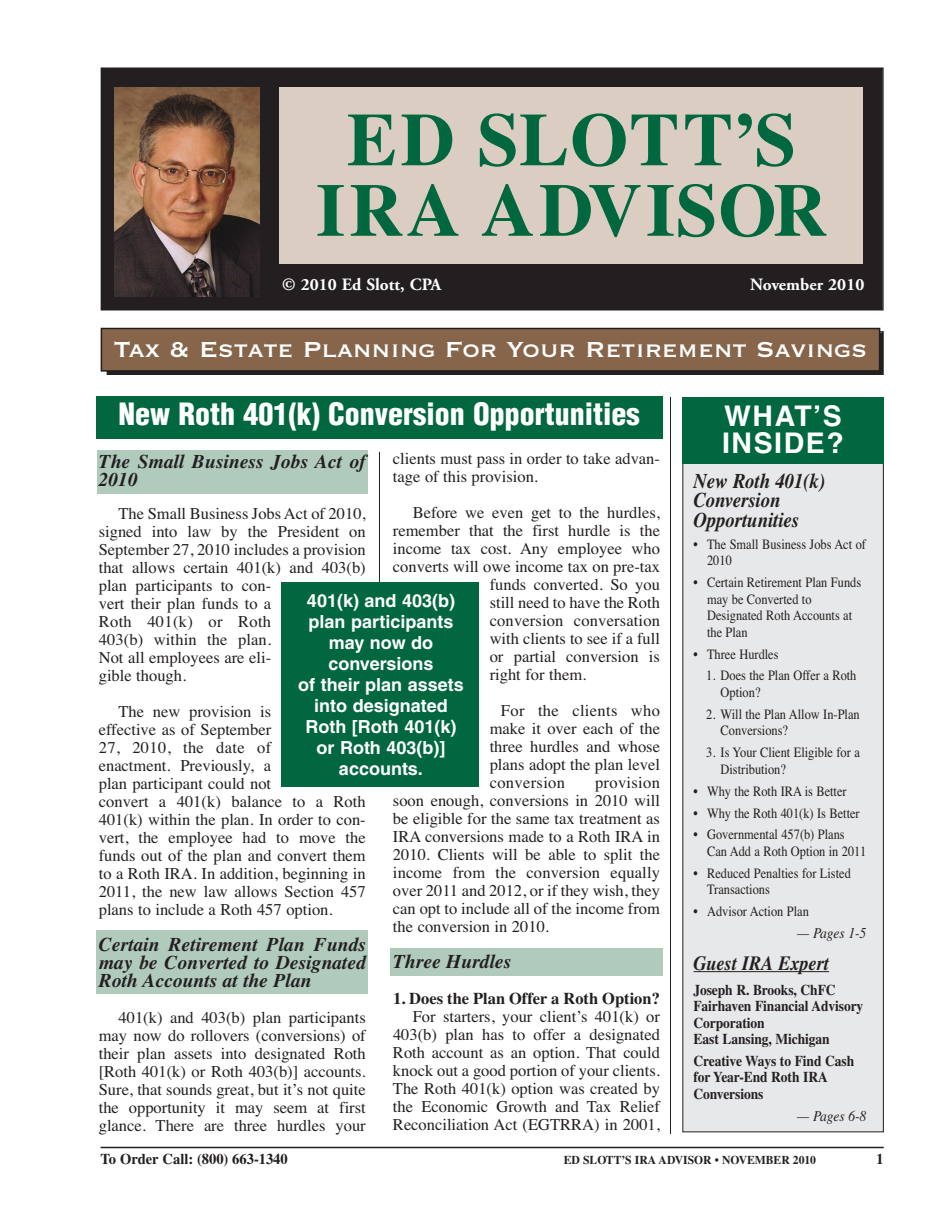
<style>
.page{position:relative;width:945px;height:1215px;background:#fff}
.page>*{position:absolute;margin:0;border:0;box-sizing:border-box;transform-origin:0 0}
.t1{font:700 75px/70.5px "Times";letter-spacing:.015em;color:#00673e;text-align:center}
.t2{font:900 condensed 30px "Helvetica";color:#fff}
.t3{font:28.5px "Copperplate Thirty One BC";letter-spacing:-.005em;color:#fff}
.t4{font:700 28.5px/27px "Helvetica";letter-spacing:.055em;color:#fff}
.t5{font:italic 700 21px/19.5px "Times";letter-spacing:-.005em;color:#231f20;scale:.9 1}
.t6{font:italic 700 20.25px "Times";color:#231f20;scale:.9 1}
.t7{font:19.5px/18px "Times Bold Italic TT";color:#231f20}
.t8{font:700 18px/21px "Helvetica";color:#fff;text-align:center}
.t9{font:700 17.25px "Adobe Garamond";letter-spacing:.005em;color:#fff}
.t10{font:16.5px/18px "Times";color:#231f20;text-align:justify}
.t11{font:16.5px "Times Bold TT";color:#231f20}
.t12{font:700 15px/16.5px "Times";letter-spacing:-.005em;color:#231f20;scale:.9 1}
.t13{font:700 15px "Times";letter-spacing:-.005em;color:#231f20}
.t14{font:italic 15px "Times";letter-spacing:-.01em;color:#231f20;scale:.9 1}
.t15{font:14.25px/16.5px "Times";color:#231f20;scale:.87 1}
.t16{font:700 12px "Times";letter-spacing:-.005em;color:#231f20}
</style>
<div class="page">
<div style="left:390px;top:949px;width:273px;height:27px;background:#b0cabc"></div>
<div style="left:97px;top:931px;width:271px;height:63px;background:#b0cabc"></div>
<div style="left:97px;top:450px;width:270px;height:44px;background:#b0cabc"></div>
<div style="left:683px;top:403px;width:200px;height:729px;background:#e7e8e9"></div>
<div style="left:682px;top:403px;width:202px;height:729px;border:1px solid #231f20"></div>
<hr style="left:670px;top:397px;width:1px;height:737px;background:#231f20">
<hr style="left:101px;top:1147px;width:783px;height:1px;background:#231f20">
<div style="left:102px;top:69px;width:780px;height:240px;background:#231f20"></div>
<div style="left:101px;top:68px;width:783px;height:242px;border:2px solid #231f20"></div>
<div style="left:280px;top:88px;width:583px;height:176px;background:#dbcdc1"></div>
<img style="left:114px;top:88px;width:145px;height:209px">
<div style="left:107px;top:331px;width:777px;height:44px;border:2px solid #231f20"></div>
<div style="left:101px;top:328px;width:779px;height:43px;background:#86654b"></div>
<div style="left:101px;top:328px;width:779px;height:44px;border:2px solid #231f20"></div>
<div style="left:682px;top:397px;width:202px;height:67px;background:#00673e"></div>
<hr style="left:694px;top:971px;width:135px;height:1px;background:#231f20">
<hr style="left:379px;top:452px;width:1px;height:322px;background:#231f20">
<div style="left:96px;top:396px;width:566px;height:43px;background:#00673e"></div>
<div style="left:282px;top:582px;width:197px;height:205px;background:#00673e"></div>
<h1 class="t1" style="left:316px;top:112px;width:513px">ED SLOTT’S<br>IRA ADVISOR</h1>
<p class="t9" style="left:282px;top:278px;width:161px">© 2010 Ed Slott, CPA</p>
<p class="t9" style="left:750px;top:278px;width:116px">November 2010</p>
<h3 class="t3" style="left:114px;top:331px;width:755px">Tax &amp; Estate Planning For Your Retirement Savings</h3>
<h2 class="t2" style="left:119px;top:397px;width:523px">New Roth 401(k) Conversion Opportunities</h2>
<p class="t7" style="left:99px;top:452px;width:269px">The Small Business Jobs Act of<br>2010</p>
<p class="t10" style="left:99px;top:504px;width:269px;text-align:left;text-indent:20px">The Small Business Jobs Act of 2010, signed into law by the President on<br>September 27, 2010 includes a provision that allows certain 401(k) and 403(b) plan participants to con-<br>vert their plan funds to a<br>Roth 401(k) or Roth<br>403(b) within the plan.<br>Not all employees are eli-<br>gible though.</p>
<p class="t10" style="left:99px;top:702px;width:269px;text-align:left;text-indent:20px">The new provision is<br>effective as of September<br>27, 2010, the date of<br>enactment. Previously, a<br>plan participant could not<br>convert a 401(k) balance to a Roth<br>401(k) within the plan. In order to con&shy;vert, the employee had to move the funds out of the plan and convert them to a Roth IRA. In addition, beginning in<br>2011, the new law allows Section 457 plans to include a Roth 457 option.</p>
<p class="t7" style="left:99px;top:935px;width:269px;text-align:justify">Certain Retirement Plan Funds may be Converted to Designated Roth Accounts at the Plan</p>
<p class="t10" style="left:99px;top:1008px;width:269px;text-indent:20px">401(k) and 403(b) plan participants may now do rollovers (conversions) of their plan assets into designated Roth [Roth 401(k) or Roth 403(b)] accounts.<br>Sure, that sounds great, but it’s not quite the opportunity it may seem at first glance. There are three hurdles your</p>
<p class="t10" style="left:393px;top:449px;width:269px">clients must pass in order to take advan&shy;tage of this provision.</p>
<p class="t10" style="left:413px;top:503px;width:249px">Before we even get to the hurdles,</p>
<p class="t10" style="left:393px;top:521px;width:269px">remember that the first hurdle is the</p>
<p class="t10" style="left:393px;top:539px;width:269px">income tax cost. Any employee who</p>
<p class="t10" style="left:393px;top:557px;width:268px">converts will owe income tax on pre-tax</p>
<p class="t10" style="left:490px;top:575px;width:172px">funds converted. So you</p>
<p class="t10" style="left:490px;top:593px;width:172px">still need to have the Roth</p>
<p class="t10" style="left:490px;top:611px;width:172px">conversion conversation</p>
<p class="t10" style="left:490px;top:629px;width:172px">with clients to see if a full</p>
<p class="t10" style="left:490px;top:647px;width:172px">or partial conversion is</p>
<p class="t10" style="left:490px;top:665px;width:98px">right for them.</p>
<p class="t10" style="left:490px;top:701px;width:172px;text-indent:11px">For the clients who make it over each of the three hurdles and whose plans adopt the plan level conversion</p>
<p class="t8" style="left:298px;top:592px;width:167px">401(k) and 403(b) plan participants may now do conversions<br>of their plan assets into designated<br>Roth [Roth 401(k) or Roth 403(b)] accounts.</p>
<p class="t10" style="left:393px;top:773px;width:269px;text-indent:202px">provision soon enough, conversions in 2010 will be eligible for the same tax treatment as IRA conversions made to a Roth IRA in 2010. Clients will be able to split the income from the conversion equally over 2011 and 2012, or if they wish, they can opt to include all of the income from the conversion in 2010.</p>
<p class="t7" style="left:393px;top:952px;width:120px">Three Hurdles</p>
<p class="t11" style="left:393px;top:989px;width:269px">1. Does the Plan Offer a Roth Option?</p>
<p class="t10" style="left:393px;top:1007px;width:269px;text-indent:20px">For starters, your client’s 401(k) or 403(b) plan has to offer a designated Roth account as an option. That could knock out a good portion of your clients.<br>The Roth 401(k) option was created by the Economic Growth and Tax Relief Reconciliation Act (EGTRRA) in 2001,</p>
<h3 class="t4" style="left:722px;top:405px;width:123px">WHAT’S<br>INSIDE?</h3>
<p class="t5" style="left:694px;top:473px;width:148px">New Roth 401(k)<br>Conversion<br>Opportunities</p>
<p class="t15" style="left:707px;top:536px;width:184px;text-indent:-14px">• The Small Business Jobs Act of<br>2010</p>
<p class="t15" style="left:707px;top:574px;width:179px;text-indent:-13px">• Certain Retirement Plan Funds may be Converted to<br>Designated Roth Accounts at the Plan</p>
<p class="t15" style="left:694px;top:645px;width:99px">• Three Hurdles</p>
<p class="t15" style="left:721px;top:667px;width:158px;text-indent:-14px">1. Does the Plan Offer a Roth<br>Option?</p>
<p class="t15" style="left:721px;top:706px;width:161px;text-indent:-14px">2. Will the Plan Allow In-Plan<br>Conversions?</p>
<p class="t15" style="left:721px;top:744px;width:162px;text-indent:-14px">3. Is Your Client Eligible for a<br>Distribution?</p>
<p class="t15" style="left:694px;top:782px;width:178px">• Why the Roth IRA is Better</p>
<p class="t15" style="left:694px;top:804px;width:193px">• Why the Roth 401(k) Is Better</p>
<p class="t15" style="left:707px;top:826px;width:184px;text-indent:-13px">• Governmental 457(b) Plans<br>Can Add a Roth Option in 2011</p>
<p class="t15" style="left:707px;top:865px;width:167px;text-indent:-14px">• Reduced Penalties for Listed<br>Transactions</p>
<p class="t15" style="left:694px;top:903px;width:134px">• Advisor Action Plan</p>
<p class="t14" style="left:797px;top:928px;width:78px">— Pages 1-5</p>
<p class="t6" style="left:694px;top:955px;width:152px">Guest IRA Expert</p>
<p class="t12" style="left:694px;top:983px;width:190px">Joseph R. Brooks, ChFC<br>Fairhaven Financial Advisory<br>Corporation<br>East Lansing, Michigan</p>
<p class="t12" style="left:694px;top:1054px;width:180px">Creative Ways to Find Cash for Year-End Roth IRA<br>Conversions</p>
<p class="t14" style="left:797px;top:1111px;width:78px">— Pages 6-8</p>
<p class="t13" style="left:101px;top:1154px;width:189px">To Order Call: (800) 663-1340</p>
<p class="t16" style="left:564px;top:1156px;width:254px">ED SLOTT’S IRA ADVISOR • NOVEMBER 2010</p>
<p class="t13" style="left:876px;top:1154px;width:9px">1</p>
</div>
